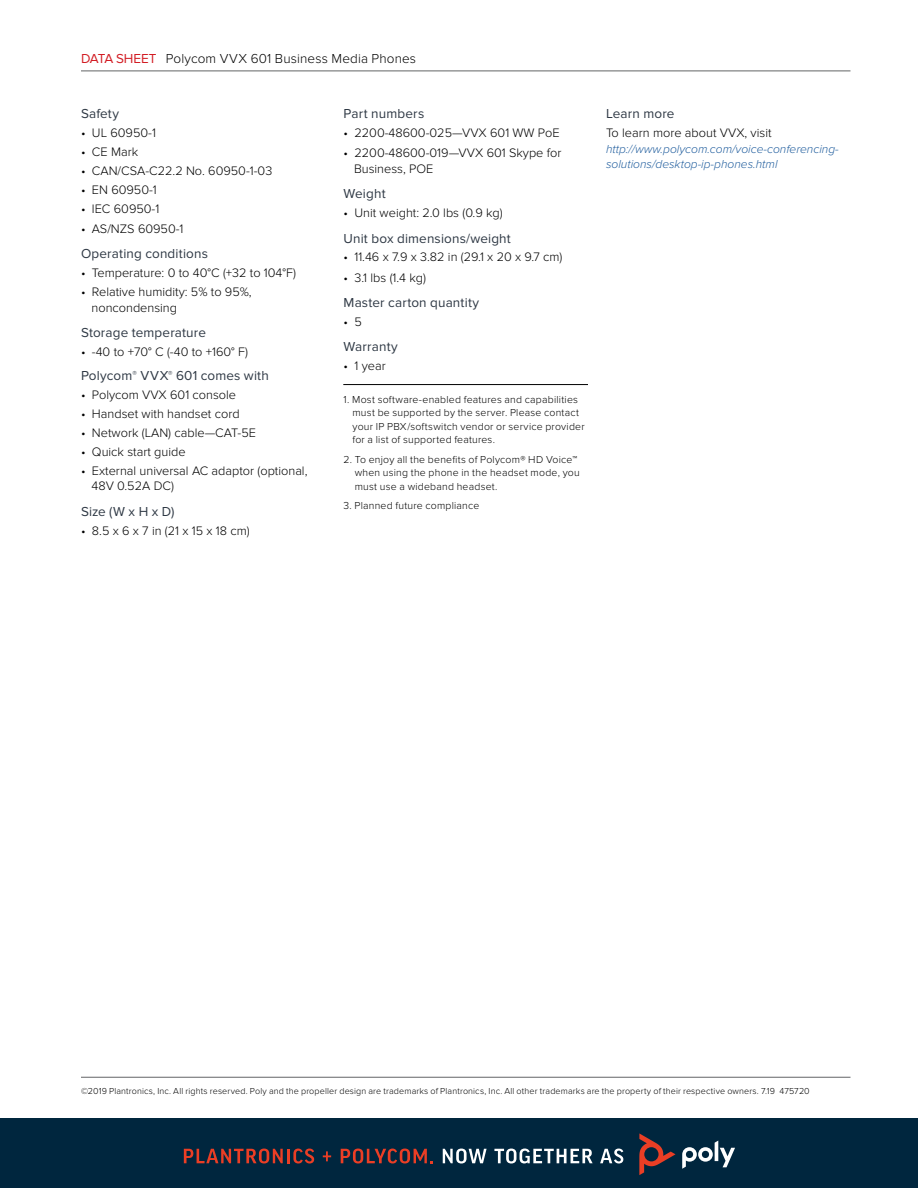
<style>
.page{position:relative;width:918px;height:1188px;background:#fff}
.page>*{position:absolute;margin:0;border:0;box-sizing:border-box;transform-origin:0 0}
.t1{font:13.5px "Proxima Nova";letter-spacing:.01em;color:#2e3844}
.t2{font:300 13.5px "Proxima Nova";letter-spacing:.01em;color:#000}
.t3{font:300 12.75px/15.8px "Proxima Nova";color:#000}
.t4{font:italic 300 12px/15.8px "Proxima Nova";color:#215e9e}
.t5{font:300 10.5px/13.5px "Proxima Nova";letter-spacing:.02em;color:#000}
.t6{font:300 9px "Proxima Nova";letter-spacing:.015em;color:#000}
.s1{font-weight:400;color:#d21c23}
</style>
<div class="page">
<hr style="left:81px;top:71px;width:769px;height:1px;background:#636466">
<hr style="left:81px;top:1077px;width:769px;height:1px;background:#636466">
<div style="left:0;top:1118px;width:918px;height:70px;background:#00263e"></div>
<svg style="left:184px;top:1149px;width:99px;height:15px"></svg>
<hr style="left:287px;top:1149px;width:3px;height:14px;background:#ea3e25">
<svg style="left:293px;top:1149px;width:21px;height:15px"></svg>
<svg style="left:323px;top:1151px;width:8px;height:10px"></svg>
<svg style="left:341px;top:1149px;width:92px;height:15px"></svg>
<svg style="left:443px;top:1149px;width:44px;height:15px"></svg>
<svg style="left:494px;top:1149px;width:99px;height:15px"></svg>
<svg style="left:600px;top:1149px;width:23px;height:15px"></svg>
<svg style="left:682px;top:1141px;width:53px;height:28px"></svg>
<svg style="left:639px;top:1133px;width:37px;height:42px"></svg>
<hr style="left:343px;top:384px;width:245px;height:1px;background:#000">
<p class="t2" style="left:81px;top:51px;width:337px"><span class="s1">DATA SHEET</span> Polycom VVX 601 Business Media Phones</p>
<p class="t1" style="left:81px;top:106px;width:40px">Safety</p>
<p class="t3" style="left:81px;top:125px;width:76px">• UL 60950-1</p>
<p class="t3" style="left:81px;top:144px;width:59px">• CE Mark</p>
<p class="t3" style="left:81px;top:163px;width:193px">• CAN/CSA-C22.2 No. 60950-1-03</p>
<p class="t3" style="left:81px;top:182px;width:77px">• EN 60950-1</p>
<p class="t3" style="left:81px;top:201px;width:80px">• IEC 60950-1</p>
<p class="t3" style="left:81px;top:221px;width:104px">• AS/NZS 60950-1</p>
<p class="t1" style="left:81px;top:246px;width:128px">Operating conditions</p>
<p class="t3" style="left:81px;top:265px;width:216px">• Temperature: 0 to 40°C (+32 to 104°F)</p>
<p class="t3" style="left:92px;top:284px;width:162px;text-indent:-11px">• Relative humidity: 5% to 95%, noncondensing</p>
<p class="t1" style="left:81px;top:325px;width:127px">Storage temperature</p>
<p class="t3" style="left:81px;top:344px;width:168px">• -40 to +70° C (-40 to +160° F)</p>
<p class="t1" style="left:81px;top:368px;width:189px">Polycom<sup>®</sup> VVX<sup>®</sup> 601 comes with</p>
<p class="t3" style="left:81px;top:387px;width:157px">• Polycom VVX 601 console</p>
<p class="t3" style="left:81px;top:406px;width:160px">• Handset with handset cord</p>
<p class="t3" style="left:81px;top:425px;width:177px">• Network (LAN) cable—CAT-5E</p>
<p class="t3" style="left:81px;top:444px;width:106px">• Quick start guide</p>
<p class="t3" style="left:92px;top:463px;width:218px;text-indent:-11px">• External universal AC adaptor (optional,<br>48V 0.52A DC)</p>
<p class="t1" style="left:81px;top:504px;width:95px">Size (W x H x D)</p>
<p class="t3" style="left:81px;top:523px;width:170px">• 8.5 x 6 x 7 in (21 x 15 x 18 cm)</p>
<p class="t1" style="left:343px;top:106px;width:82px">Part numbers</p>
<p class="t3" style="left:344px;top:125px;width:218px">• 2200-48600-025—VVX 601 WW PoE</p>
<p class="t3" style="left:354px;top:145px;width:209px;text-indent:-11px">• 2200-48600-019—VVX 601 Skype for<br>Business, POE</p>
<p class="t1" style="left:344px;top:186px;width:44px">Weight</p>
<p class="t3" style="left:344px;top:205px;width:161px">• Unit weight: 2.0 lbs (0.9 kg)</p>
<p class="t1" style="left:344px;top:230px;width:169px">Unit box dimensions/weight</p>
<p class="t3" style="left:344px;top:249px;width:221px">• 11.46 x 7.9 x 3.82 in (29.1 x 20 x 9.7 cm)</p>
<p class="t3" style="left:344px;top:270px;width:84px">• 3.1 lbs (1.4 kg)</p>
<p class="t1" style="left:344px;top:295px;width:137px">Master carton quantity</p>
<p class="t3" style="left:344px;top:314px;width:20px">• 5</p>
<p class="t1" style="left:344px;top:339px;width:56px">Warranty</p>
<p class="t3" style="left:344px;top:358px;width:44px">• 1 year</p>
<p class="t5" style="left:352px;top:392px;width:234px;text-indent:-9px">1. Most software-enabled features and capabilities must be supported by the server. Please contact your IP PBX/softswitch vendor or service provider for a list of supported features.</p>
<p class="t5" style="left:355px;top:452px;width:227px;text-indent:-11px">2. To enjoy all the benefits of Polycom® HD Voice™ when using the phone in the headset mode, you must use a wideband headset.</p>
<p class="t5" style="left:344px;top:499px;width:137px">3. Planned future compliance</p>
<p class="t1" style="left:606px;top:106px;width:70px">Learn more</p>
<p class="t3" style="left:606px;top:125px;width:167px">To learn more about VVX, visit</p>
<p class="t4" style="left:606px;top:140px;width:234px">http://www.polycom.com/voice-conferencing&shy;solutions/desktop-ip-phones.html</p>
<p class="t6" style="left:81px;top:1086px;width:730px">©2019 Plantronics, Inc. All rights reserved. Poly and the propeller design are trademarks of Plantronics, Inc. All other trademarks are the property of their respective owners. 7.19 475720</p>
</div>
